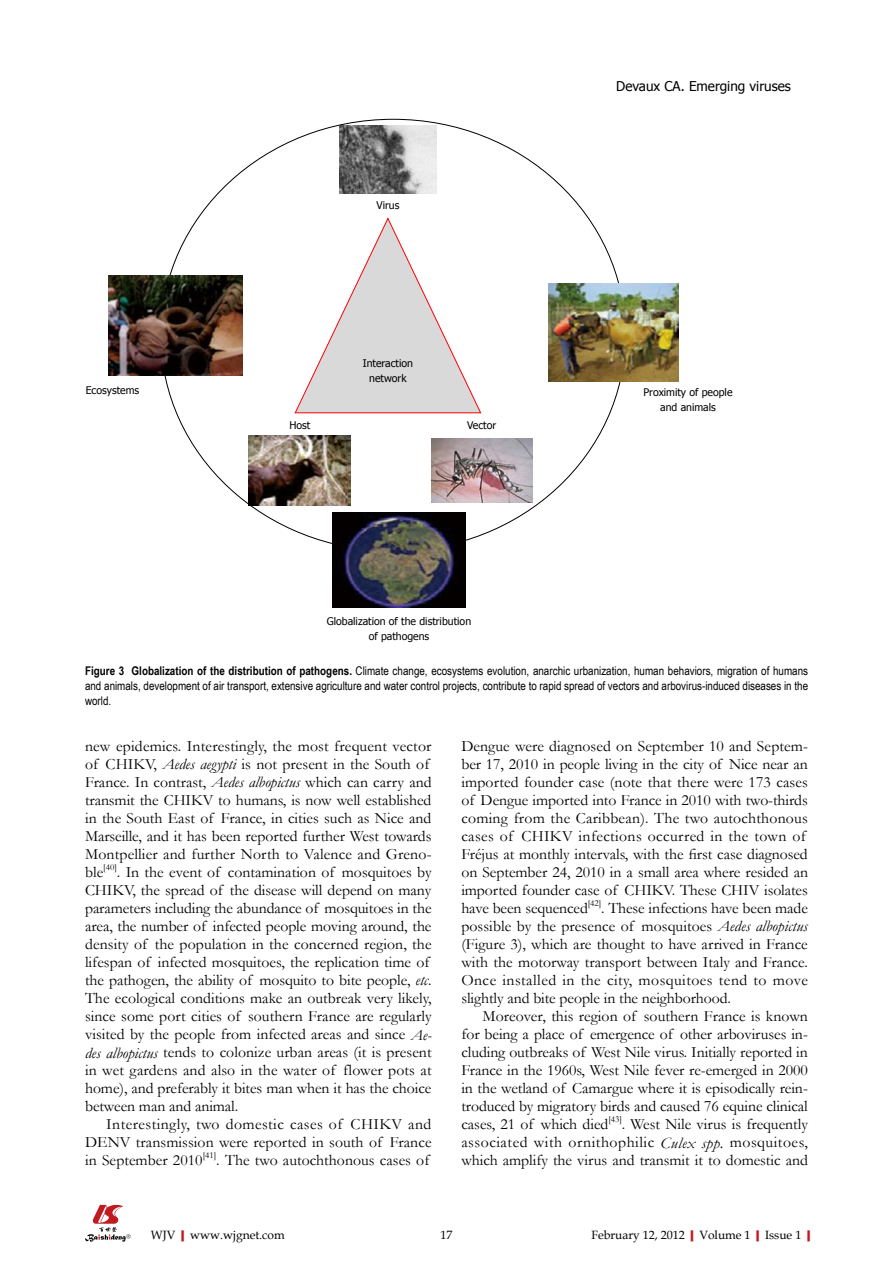
<style>
.page{position:relative;width:893px;height:1263px;background:#fff}
.page>*{position:absolute;margin:0;border:0;box-sizing:border-box;transform-origin:0 0}
.t1{font:15.75px/18px "Garamond";color:#000;text-align:justify}
.t2{font:13.5px "Tahoma";color:#000}
.t3{font:12px/15px "Arial Narrow";color:#000;text-align:justify}
.t4{font:12px "Book Antiqua";color:#000}
.t5{font:10.5px/15px "Tahoma";color:#000;text-align:center}
.t6{font:9.15px "Garamond";color:#000}
.s1{font-weight:700}
.s2{font-style:italic}
.s3{font-weight:700;color:#c01920}
</style>
<div class="page">
<svg style="left:85px;top:1205px;width:46px;height:37px"></svg>
<img style="left:340px;top:125px;width:96px;height:68px">
<svg style="left:295px;top:217px;width:186px;height:196px"></svg>
<img style="left:108px;top:276px;width:135px;height:100px">
<img style="left:249px;top:435px;width:102px;height:70px">
<img style="left:333px;top:512px;width:132px;height:95px">
<img style="left:431px;top:438px;width:101px;height:64px">
<img style="left:548px;top:283px;width:130px;height:98px">
<p class="t5" style="left:86px;top:382px;width:55px">Ecosystems</p>
<p class="t5" style="left:376px;top:197px;width:24px">Virus</p>
<p class="t5" style="left:363px;top:355px;width:52px">Interaction network</p>
<p class="t5" style="left:289px;top:417px;width:22px">Host</p>
<p class="t5" style="left:467px;top:417px;width:31px">Vector</p>
<p class="t5" style="left:327px;top:613px;width:146px">Globalization of the distribution of pathogens</p>
<p class="t2" style="left:616px;top:77px;width:176px">Devaux CA. Emerging viruses</p>
<p class="t5" style="left:643px;top:384px;width:90px">Proximity of people and animals</p>
<p class="t3" style="left:85px;top:662px;width:725px"><span class="s1">Figure 3 Globalization of the distribution of pathogens.</span> Climate change, ecosystems evolution, anarchic urbanization, human behaviors, migration of humans and animals, development of air transport, extensive agriculture and water control projects, contribute to rapid spread of vectors and arbovirus-induced diseases in the world.</p>
<p class="t1" style="left:85px;top:737px;width:348px;text-align:left">new epidemics. Interestingly, the most frequent vector of CHIKV, <span class="s2">Aedes aegypti</span> is not present in the South of France. In contrast, <span class="s2">Aedes albopictus</span> which can carry and transmit the CHIKV to humans, is now well established in the South East of France, in cities such as Nice and Marseille, and it has been reported further West towards Montpellier and further North to Valence and Greno&shy;ble</p>
<p class="t6" style="left:103px;top:861px;width:15px">[40]</p>
<p class="t1" style="left:85px;top:863px;width:348px;text-align:left;text-indent:32px">. In the event of contamination of mosquitoes by CHIKV, the spread of the disease will depend on many parameters including the abundance of mosquitoes in the area, the number of infected people moving around, the density of the population in the concerned region, the lifespan of infected mosquitoes, the replication time of the pathogen, the ability of mosquito to bite people, <span class="s2">etc</span>.<br>The ecological conditions make an outbreak very likely, since some port cities of southern France are regularly visited by the people from infected areas and since <span class="s2">Ae&shy;des albopictus</span> tends to colonize urban areas (it is present in wet gardens and also in the water of flower pots at home), and preferably it bites man when it has the choice between man and animal.</p>
<p class="t1" style="left:85px;top:1115px;width:348px;text-indent:21px">Interestingly, two domestic cases of CHIKV and DENV transmission were reported in south of France in September 2010</p>
<p class="t6" style="left:203px;top:1149px;width:15px">[41]</p>
<p class="t1" style="left:216px;top:1151px;width:215px">. The two autochthonous cases of</p>
<p class="t1" style="left:461px;top:737px;width:348px;text-align:left">Dengue were diagnosed on September 10 and Septem&shy;ber 17, 2010 in people living in the city of Nice near an imported founder case (note that there were 173 cases of Dengue imported into France in 2010 with two-thirds coming from the Caribbean). The two autochthonous cases of CHIKV infections occurred in the town of Fréjus at monthly intervals, with the first case diagnosed on September 24, 2010 in a small area where resided an imported founder case of CHIKV. These CHIV isolates have been sequenced</p>
<p class="t6" style="left:588px;top:897px;width:15px">[42]</p>
<p class="t1" style="left:461px;top:899px;width:348px;text-indent:140px">. These infections have been made possible by the presence of mosquitoes <span class="s2">Aedes albopictus </span>(Figure 3), which are thought to have arrived in France with the motorway transport between Italy and France.<br>Once installed in the city, mosquitoes tend to move slightly and bite people in the neighborhood.</p>
<p class="t1" style="left:461px;top:1007px;width:348px;text-indent:21px">Moreover, this region of southern France is known for being a place of emergence of other arboviruses in&shy;cluding outbreaks of West Nile virus. Initially reported in France in the 1960s, West Nile fever re-emerged in 2000 in the wetland of Camargue where it is episodically rein&shy;troduced by migratory birds and caused 76 equine clinical cases, 21 of which died</p>
<p class="t6" style="left:608px;top:1113px;width:15px">[43]</p>
<p class="t1" style="left:461px;top:1115px;width:348px;text-indent:161px">. West Nile virus is frequently associated with ornithophilic <span class="s2">Culex spp.</span> mosquitoes, which amplify the virus and transmit it to domestic and</p>
<p class="t4" style="left:151px;top:1226px;width:135px">WJV<span class="s3">|</span>www.wjgnet.com</p>
<p class="t4" style="left:440px;top:1226px;width:13px">17</p>
<p class="t4" style="left:591px;top:1226px;width:226px">February 12, 2012<span class="s3">|</span>Volume 1<span class="s3">|</span>Issue 1<span class="s3">|</span></p>
</div>
